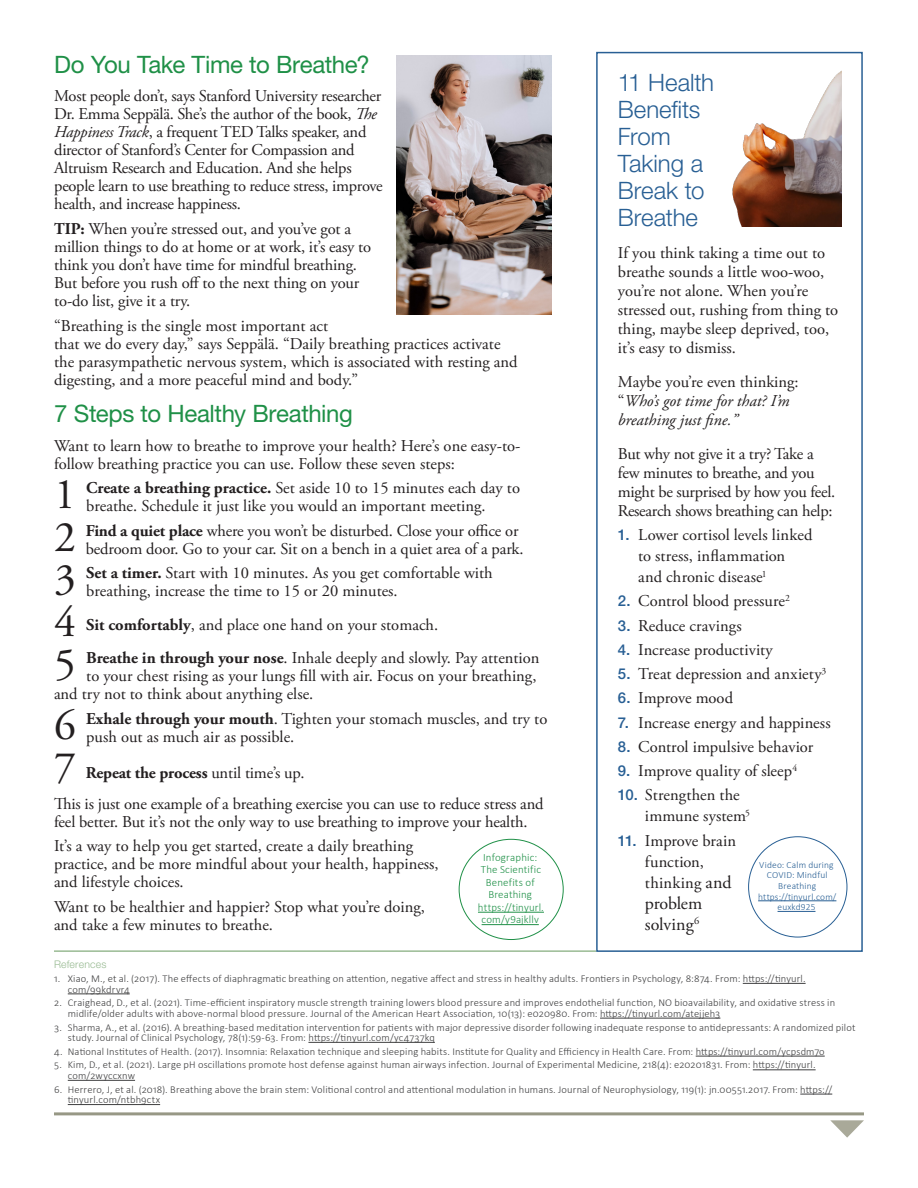
<style>
.page{position:relative;width:918px;height:1188px;background:#fff}
.page>*{position:absolute;margin:0;border:0;box-sizing:border-box;transform-origin:0 0}
.t1{font:43.65px "Adobe Garamond Pro";color:#231f20}
.t2{font:24px "Helvetica Neue LT Std";letter-spacing:-.015em;color:#1f9047}
.t3{font:300 24px/27px "Helvetica Neue LT Std";letter-spacing:-.005em;color:#285f94}
.t4{font:18px/21px "Adobe Garamond Pro";letter-spacing:-.01em;color:#231f20}
.t5{font:16.5px/18px "Adobe Garamond Pro";color:#231f20}
.t6{font:16.5px/18px "Adobe Garamond Pro";letter-spacing:-.02em;color:#231f20}
.t7{font:italic 16.5px/19px "Adobe Garamond Pro";color:#231f20}
.t8{font:700 16.5px "Adobe Garamond Pro";letter-spacing:-.01em;color:#231f20}
.circle_text{font:300 11.1px/12.5px "Calibri";letter-spacing:.015em;color:#1f9047;text-align:center}
.t9{font:300 10.5px/10.5px "Calibri";letter-spacing:.015em;color:#3e3e3f}
.t10{font:300 10.5px "Helvetica Neue LT Std";letter-spacing:.02em;color:#99bb93}
.circle_text-2{font:300 9.45px/10.6px "Calibri";letter-spacing:.015em;color:#285f94;text-align:center}
.s1{font-style:italic}
.s2{font-weight:700}
.s3{font-weight:400}
.s4{font-style:normal}
.s5{font-family:"Helvetica Neue LT Std";font-weight:500;font-size:15px;color:#285f94}
.s6{font-size:18px}
</style>
<div class="page">
<hr style="left:54px;top:1112px;width:810px;height:3px;background:#979885">
<div style="left:596px;top:52px;width:267px;height:900px;border:2px solid #285f94"></div>
<svg style="left:830px;top:1120px;width:34px;height:18px"></svg>
<hr style="left:54px;top:950px;width:542px;height:2px;background:#99bb93">
<hr style="left:743px;top:983px;width:63px;height:1px;background:#3e3e3f">
<hr style="left:68px;top:994px;width:62px;height:1px;background:#3e3e3f">
<hr style="left:600px;top:1018px;width:120px;height:1px;background:#3e3e3f">
<hr style="left:308px;top:1042px;width:127px;height:1px;background:#3e3e3f">
<hr style="left:696px;top:1056px;width:129px;height:1px;background:#3e3e3f">
<hr style="left:753px;top:1070px;width:63px;height:1px;background:#3e3e3f">
<hr style="left:68px;top:1080px;width:67px;height:1px;background:#3e3e3f">
<hr style="left:800px;top:1094px;width:32px;height:1px;background:#3e3e3f">
<hr style="left:68px;top:1104px;width:92px;height:1px;background:#3e3e3f">
<img style="left:732px;top:71px;width:109px;height:156px">
<img style="left:397px;top:55px;width:155px;height:259px">
<hr style="left:758px;top:901px;width:78px;height:1px;background:#285f94">
<hr style="left:778px;top:911px;width:37px;height:1px;background:#285f94">
<hr style="left:478px;top:912px;width:66px;height:1px;background:#1f9047">
<hr style="left:482px;top:924px;width:57px;height:1px;background:#1f9047">
<p class="t2" style="left:54px;top:51px;width:317px">Do You Take Time to Breathe?</p>
<p class="t6" style="left:54px;top:87px;width:330px">Most people don’t, says Stanford University researcher Dr. Emma Seppälä. She’s the author of the book, <span class="s1">The Happiness Track</span>, a frequent TED Talks speaker, and director of Stanford’s Center for Compassion and Altruism Research and Education. And she helps people learn to use breathing to reduce stress, improve health, and increase happiness.</p>
<p class="t5" style="left:54px;top:220px;width:318px"><span class="s2">TIP:</span> When you’re stressed out, and you’ve got a million things to do at home or at work, it’s easy to think you don’t have time for mindful breathing.<br>But before you rush off to the next thing on your to-do list, give it a try.</p>
<p class="t5" style="left:54px;top:317px;width:465px">“Breathing is the single most important act<br>that we do every day,” says Seppälä. “Daily breathing practices activate the parasympathetic nervous system, which is associated with resting and digesting, and a more peaceful mind and body.”</p>
<p class="t2" style="left:54px;top:399px;width:300px">7 Steps to Healthy Breathing</p>
<p class="t5" style="left:54px;top:437px;width:468px">Want to learn how to breathe to improve your health? Here’s one easy-to&shy;follow breathing practice you can use. Follow these seven steps:</p>
<p class="t1" style="left:54px;top:468px;width:23px">1</p>
<p class="t5" style="left:86px;top:480px;width:435px"><span class="s2">Create a breathing practice.</span> Set aside 10 to 15 minutes each day to breathe. Schedule it just like you would an important meeting.</p>
<p class="t1" style="left:54px;top:511px;width:23px">2</p>
<p class="t5" style="left:86px;top:522px;width:439px"><span class="s2">Find a quiet place</span> where you won’t be disturbed. Close your office or bedroom door. Go to your car. Sit on a bench in a quiet area of a park.</p>
<p class="t1" style="left:54px;top:553px;width:23px">3</p>
<p class="t5" style="left:86px;top:565px;width:408px"><span class="s2">Set a timer.</span> Start with 10 minutes. As you get comfortable with breathing, increase the time to 15 or 20 minutes.</p>
<p class="t1" style="left:54px;top:596px;width:23px">4</p>
<p class="t5" style="left:86px;top:616px;width:353px"><span class="s2">Sit comfortably</span>, and place one hand on your stomach.</p>
<p class="t1" style="left:54px;top:638px;width:23px">5</p>
<p class="t5" style="left:86px;top:650px;width:455px"><span class="s2">Breathe in through your nose</span>. Inhale deeply and slowly. Pay attention</p>
<p class="t5" style="left:86px;top:668px;width:452px">to your chest rising as your lungs fill with air. Focus on your breathing,</p>
<p class="t5" style="left:54px;top:686px;width:261px">and try not to think about anything else.</p>
<p class="t1" style="left:54px;top:699px;width:23px">6</p>
<p class="t5" style="left:86px;top:710px;width:463px"><span class="s2">Exhale through your mouth</span>. Tighten your stomach muscles, and try to push out as much air as possible.</p>
<p class="t1" style="left:54px;top:741px;width:23px">7</p>
<p class="t8" style="left:86px;top:764px;width:220px">Repeat the process <span class="s3">until time’s up.</span></p>
<p class="t5" style="left:54px;top:795px;width:491px">This is just one example of a breathing exercise you can use to reduce stress and feel better. But it’s not the only way to use breathing to improve your health.</p>
<p class="t5" style="left:54px;top:838px;width:386px">It’s a way to help you get started, create a daily breathing practice, and be more mindful about your health, happiness, and lifestyle choices.</p>
<p class="t5" style="left:54px;top:898px;width:372px">Want to be healthier and happier? Stop what you’re doing, and take a few minutes to breathe.</p>
<p class="circle_text" style="left:481px;top:851px;width:62px">Infographic:<br>The Scientific<br>Benefits of<br>Breathing</p>
<p class="circle_text" style="left:478px;top:901px;width:67px">https://tinyurl. com/y9ajkllv</p>
<p class="t10" style="left:54px;top:958px;width:54px">References</p>
<p class="t3" style="left:618px;top:68px;width:98px">11 Health<br>Benefits<br>From<br>Taking a<br>Break to<br>Breathe</p>
<p class="t5" style="left:618px;top:244px;width:222px;line-height:18.9px">If you think taking a time out to breathe sounds a little woo-woo, you’re not alone. When you’re stressed out, rushing from thing to thing, maybe sleep deprived, too, it’s easy to dismiss.</p>
<p class="t7" style="left:618px;top:373px;width:182px"><span class="s4">Maybe you’re even thinking: “</span>Who’s got time for that? I’m breathing just fine.”</p>
<p class="t6" style="left:618px;top:445px;width:219px;line-height:19px">But why not give it a try? Take a few minutes to breathe, and you might be surprised by how you feel.<br>Research shows breathing can help:</p>
<p class="t5" style="left:638px;top:525px;width:176px;line-height:21px;text-indent:-20px"><span class="s5">1.</span> Lower cortisol levels linked to stress, inflammation and chronic disease<sup>1</sup></p>
<p class="t5" style="left:618px;top:593px;width:174px"><span class="s5">2.</span> Control blood pressure<sup>2</sup></p>
<p class="t5" style="left:618px;top:617px;width:125px"><span class="s5">3.</span> Reduce cravings</p>
<p class="t5" style="left:618px;top:641px;width:156px"><span class="s5">4.</span> Increase productivity</p>
<p class="t5" style="left:618px;top:665px;width:210px"><span class="s5">5.</span> Treat depression and anxiety<sup>3</sup></p>
<p class="t5" style="left:618px;top:690px;width:117px"><span class="s5">6.</span> Improve mood</p>
<p class="t5" style="left:618px;top:714px;width:214px"><span class="s5">7.</span> Increase energy and happiness</p>
<p class="t5" style="left:618px;top:738px;width:197px"><span class="s5">8.</span> Control impulsive behavior</p>
<p class="t5" style="left:618px;top:762px;width:181px"><span class="s5">9.</span> Improve quality of sleep<sup>4</sup></p>
<p class="t5" style="left:645px;top:785px;width:107px;line-height:21px;text-indent:-27px"><span class="s5">10.</span> Strengthen the immune system<sup>5</sup></p>
<p class="t5" style="left:645px;top:830px;width:93px;line-height:21px;text-indent:-27px"><span class="s5">11.</span> Improve brain function, thinking <span class="s6">and</span></p>
<p class="t4" style="left:645px;top:893px;width:59px">problem solving<sup>6</sup></p>
<p class="circle_text-2" style="left:758px;top:859px;width:80px">Video: Calm during<br>COVID: Mindful<br>Breathing https://tinyurl.com/ euxkd925</p>
<p class="t9" style="left:68px;top:973px;width:739px;text-indent:-14px">1. Xiao, M., et al. (2017). The effects of diaphragmatic breathing on attention, negative affect and stress in healthy adults. Frontiers in Psychology, 8:874. From: https://tinyurl. com/99kdrvr4</p>
<p class="t9" style="left:68px;top:997px;width:769px;text-indent:-14px">2. Craighead, D., et al. (2021). Time-efficient inspiratory muscle strength training lowers blood pressure and improves endothelial function, NO bioavailability, and oxidative stress in midlife/older adults with above-normal blood pressure. Journal of the American Heart Association, 10(13): e020980. From: https://tinyurl.com/atejjeh3</p>
<p class="t9" style="left:68px;top:1022px;width:789px;text-indent:-14px">3. Sharma, A., et al. (2016). A breathing-based meditation intervention for patients with major depressive disorder following inadequate response to antidepressants: A randomized pilot study. Journal of Clinical Psychology, 78(1):59-63. From: https://tinyurl.com/yc4737kq</p>
<p class="t9" style="left:54px;top:1046px;width:772px">4. National Institutes of Health. (2017). Insomnia: Relaxation technique and sleeping habits. Institute for Quality and Efficiency in Health Care. From: https://tinyurl.com/ycpsdm7o</p>
<p class="t9" style="left:68px;top:1060px;width:749px;text-indent:-14px">5. Kim, D., et al. (2021). Large pH oscillations promote host defense against human airways infection. Journal of Experimental Medicine, 218(4): e20201831. From: https://tinyurl. com/2wyccxnw</p>
<p class="t9" style="left:68px;top:1084px;width:766px;text-indent:-14px">6. Herrero, J, et al. (2018). Breathing above the brain stem: Volitional control and attentional modulation in humans. Journal of Neurophysiology, 119(1): jn.00551.2017. From: https:// tinyurl.com/ntbh9ctx</p>
</div>
